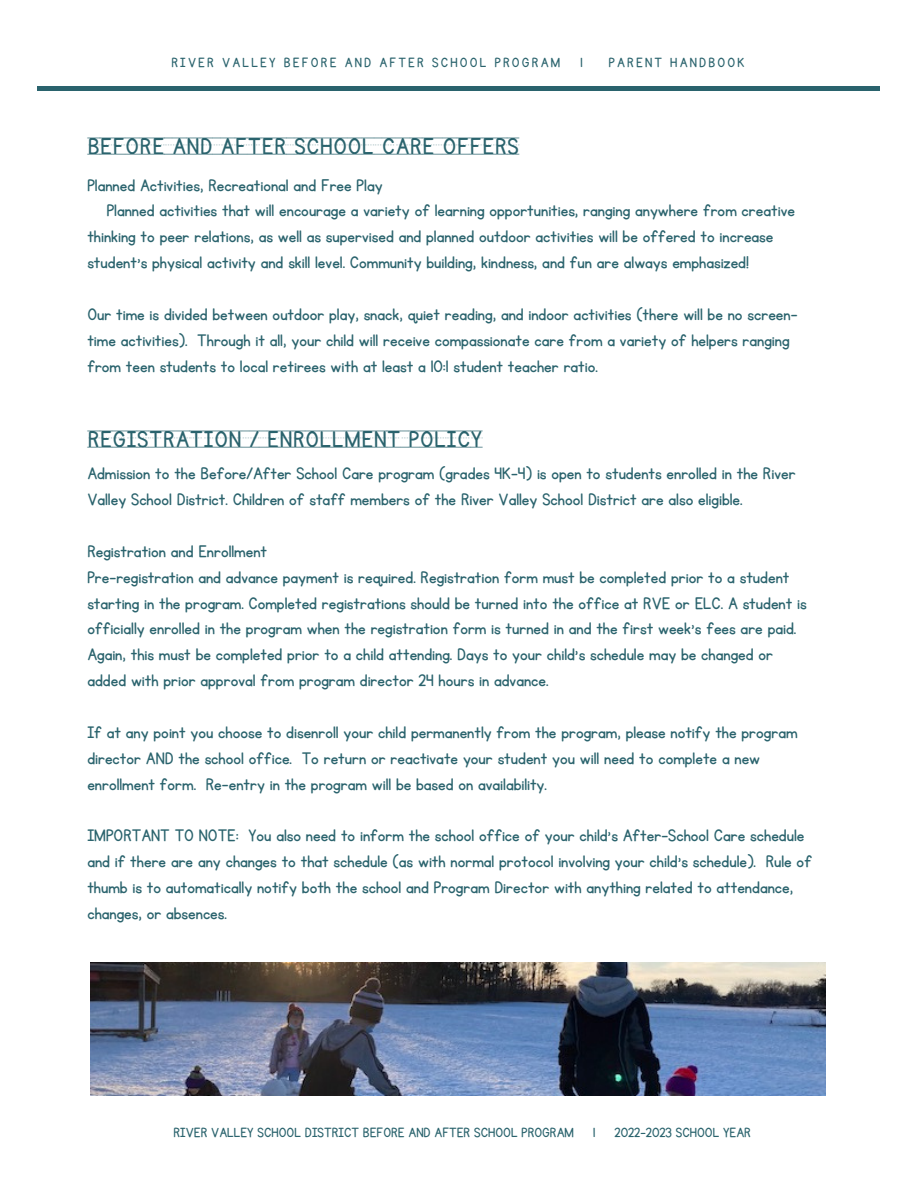
<style>
.page{position:relative;width:918px;height:1188px;background:#fff}
.page>*{position:absolute;margin:0;border:0;box-sizing:border-box;transform-origin:0 0}
.t1{font:26.4px "KG Primary Penmanship Lined";color:#2a636d}
.t2{font:19.5px/25.8px "KG Primary Penmanship";color:#2a636d}
.t3{font:15.6px "KG Primary Penmanship";color:#2a636d}
.t4{font:15.6px "KG Primary Penmanship";letter-spacing:.14em;color:#2a636d}
</style>
<div class="page">
<div style="left:37px;top:86px;width:843px;height:5px;background:#2a636d"></div>
<img style="left:91px;top:962px;width:734px;height:134px">
<p class="t4" style="left:171px;top:55px;width:390px">RIVER VALLEY BEFORE AND AFTER SCHOOL PROGRAM</p>
<p class="t3" style="left:580px;top:55px;width:4px">|</p>
<p class="t4" style="left:609px;top:55px;width:137px">PARENT HANDBOOK</p>
<p class="t1" style="left:87px;top:134px;width:433px">BEFORE AND AFTER SCHOOL CARE OFFERS</p>
<p class="t2" style="left:87px;top:173px;width:297px">Planned Activities, Recreational and Free Play</p>
<p class="t2" style="left:87px;top:199px;width:709px;text-indent:19px">Planned activities that will encourage a variety of learning opportunities, ranging anywhere from creative thinking to peer relations, as well as supervised and planned outdoor activities will be offered to increase student’s physical activity and skill level. Community building, kindness, and fun are always emphasized!</p>
<p class="t2" style="left:87px;top:302px;width:712px">Our time is divided between outdoor play, snack, quiet reading, and indoor activities (there will be no screen&shy;time activities). Through it all, your child will receive compassionate care from a variety of helpers ranging from teen students to local retirees with at least a 10:1 student teacher ratio.</p>
<p class="t1" style="left:87px;top:426px;width:397px">REGISTRATION / ENROLLMENT POLICY</p>
<p class="t2" style="left:87px;top:461px;width:710px">Admission to the Before/After School Care program (grades 4K-4) is open to students enrolled in the River<br>Valley School District. Children of staff members of the River Valley School District are also eligible.</p>
<p class="t2" style="left:87px;top:539px;width:181px">Registration and Enrollment</p>
<p class="t2" style="left:87px;top:565px;width:721px">Pre-registration and advance payment is required. Registration form must be completed prior to a student starting in the program. Completed registrations should be turned into the office at RVE or ELC. A student is officially enrolled in the program when the registration form is turned in and the first week’s fees are paid.<br>Again, this must be completed prior to a child attending. Days to your child’s schedule may be changed or added with prior approval from program director 24 hours in advance.</p>
<p class="t2" style="left:87px;top:720px;width:712px">If at any point you choose to disenroll your child permanently from the program, please notify the program director AND the school office. To return or reactivate your student you will need to complete a new enrollment form. Re-entry in the program will be based on availability.</p>
<p class="t2" style="left:87px;top:824px;width:726px">IMPORTANT TO NOTE: You also need to inform the school office of your child's After-School Care schedule and if there are any changes to that schedule (as with normal protocol involving your child's schedule). Rule of thumb is to automatically notify both the school and Program Director with anything related to attendance, changes, or absences.</p>
<p class="t3" style="left:173px;top:1125px;width:579px">RIVER VALLEY SCHOOL DISTRICT BEFORE AND AFTER SCHOOL PROGRAM | 2022-2023 SCHOOL YEAR</p>
</div>
